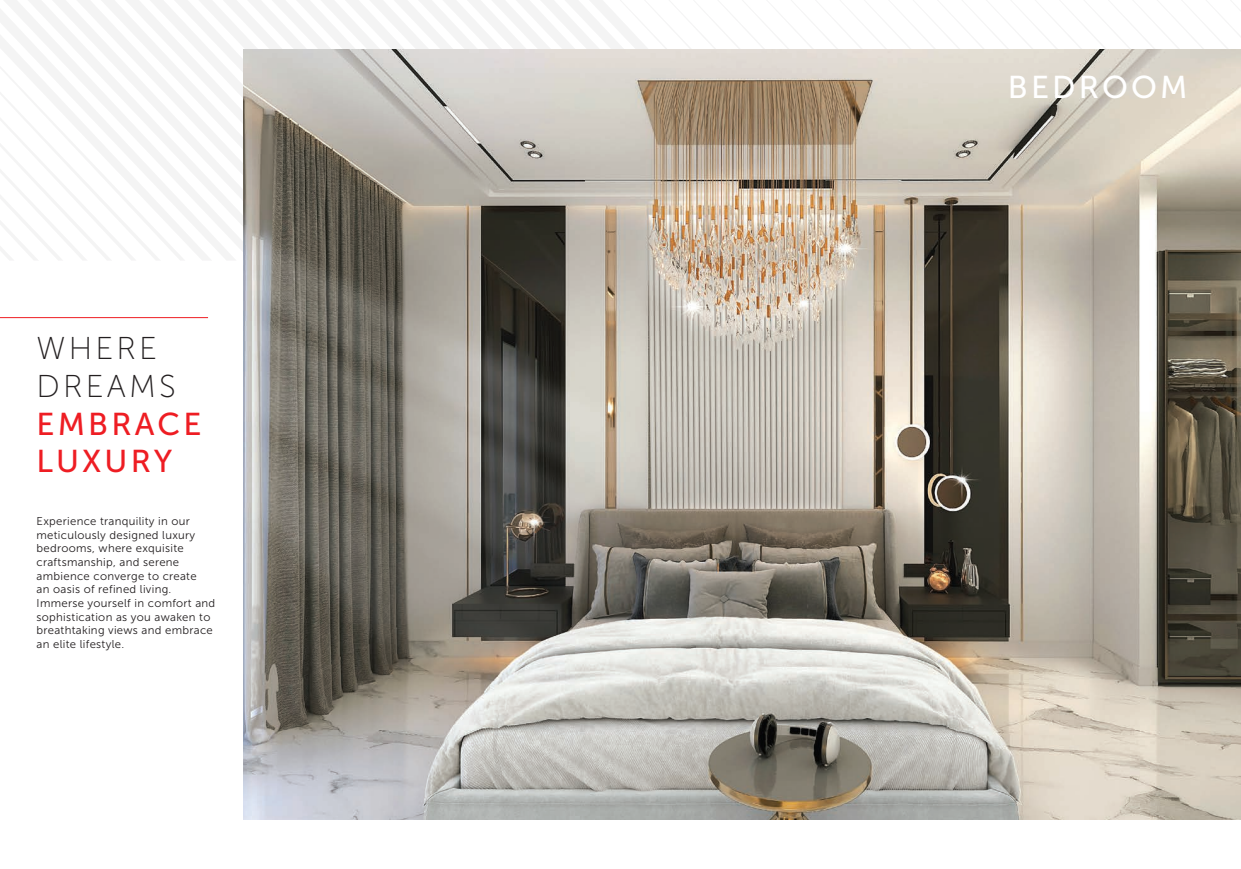
<style>
.page{position:relative;width:1241px;height:869px;background:#fff}
.page>*{position:absolute;margin:0;border:0;box-sizing:border-box;transform-origin:0 0}
.t1{font:31.5px/37.8px "Museo Sans 500";letter-spacing:.1em;color:#ee1d23}
.t2{font:31.5px/37.8px "Museo Sans 100";letter-spacing:.1em;color:#231f20}
.t3{font:31.5px "Museo Sans 500";letter-spacing:.1em;color:#fff}
.t4{font:11.38px/13.7px "Museo Sans 300";letter-spacing:.025em;color:#231f20}
</style>
<div class="page">
<hr style="left:0;top:317px;width:208px;height:1px;background:#ee1d23">
<svg style="left:0;top:21px;width:40px;height:32px"></svg>
<svg style="left:0;top:53px;width:40px;height:207px"></svg>
<svg style="left:40px;top:0;width:24px;height:260px"></svg>
<svg style="left:64px;top:0;width:270px;height:260px"></svg>
<svg style="left:1046px;top:23px;width:194px;height:27px"></svg>
<img style="left:243px;top:50px;width:997px;height:769px">
<h1 class="t2" style="left:37px;top:329px;width:141px">WHERE<br>DREAMS</h1>
<h1 class="t1" style="left:37px;top:404px;width:166px">EMBRACE<br>LUXURY</h1>
<p class="t4" style="left:37px;top:514px;width:180px">Experience tranquility in our meticulously designed luxury bedrooms, where exquisite craftsmanship, and serene ambience converge to create<br>an oasis of refined living.<br>Immerse yourself in comfort and sophistication as you awaken to breathtaking views and embrace an elite lifestyle.</p>
<h1 class="t3" style="left:1007px;top:70px;width:181px">BEDROOM</h1>
</div>
